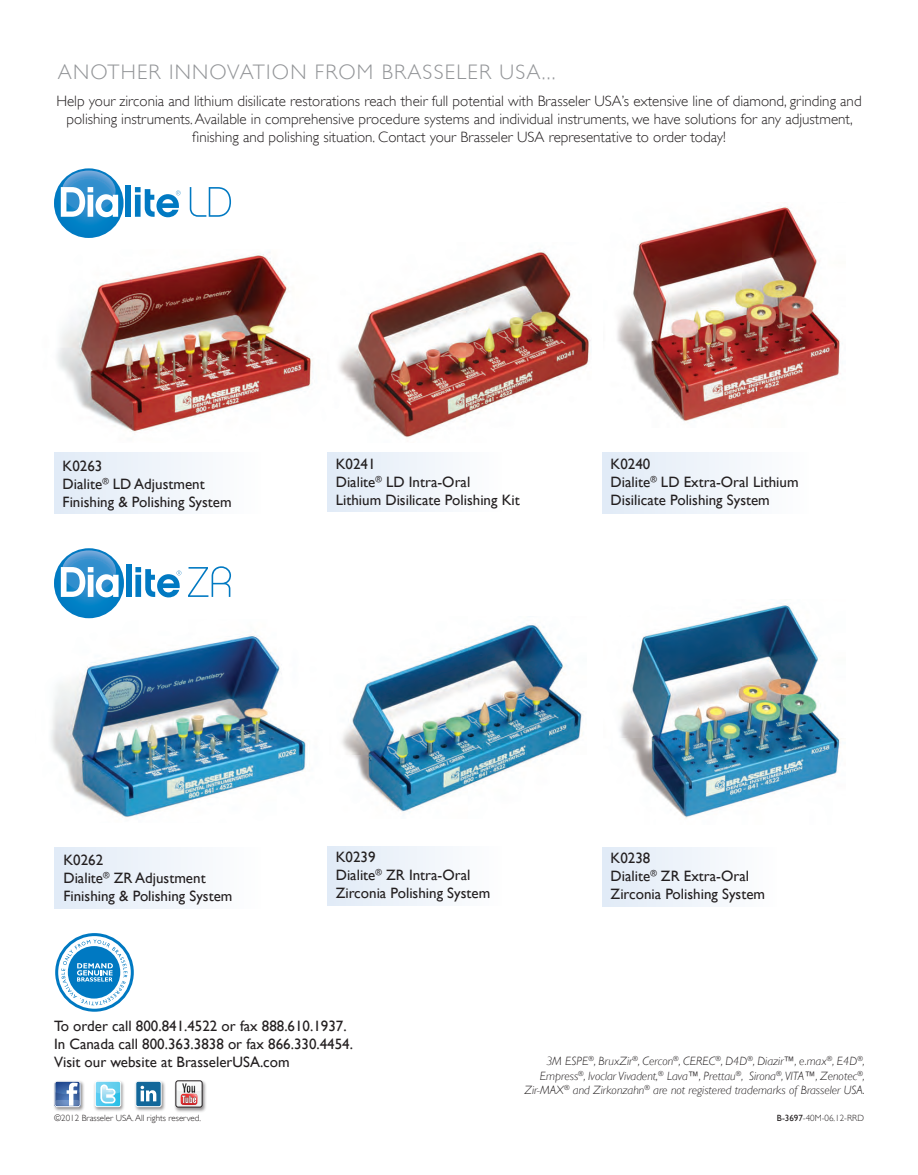
<style>
.page{position:relative;width:918px;height:1175px;background:#fff}
.page>*{position:absolute;margin:0;border:0;box-sizing:border-box;transform-origin:0 0}
.t1{font:300 21px "Gill Sans";letter-spacing:.06em;color:#939598}
.t2{font:15px/18px "Gill Sans";color:#231f20}
.t3{font:300 15px/18px "Gill Sans";color:#231f20;text-align:center}
.t4{font:italic 300 12px "Gill Sans";color:#231f20}
.t5{font:300 9px "Gill Sans";color:#231f20}
.s1{font-weight:400}
</style>
<div class="page">
<img style="left:51px;top:635px;width:255px;height:182px">
<div style="left:54px;top:847px;width:206px;height:61px;background:linear-gradient(to right,#e1ebf7,#fefefe)"></div>
<img style="left:617px;top:206px;width:224px;height:215px">
<img style="left:57px;top:252px;width:256px;height:180px">
<img style="left:619px;top:604px;width:223px;height:215px">
<svg style="left:54px;top:168px;width:70px;height:70px"></svg>
<svg style="left:61px;top:170px;width:57px;height:47px"></svg>
<div style="left:126px;top:185px;width:5px;height:32px;background:#0079c2"></div>
<svg style="left:190px;top:187px;width:41px;height:30px"></svg>
<svg style="left:135px;top:187px;width:46px;height:30px"></svg>
<svg style="left:54px;top:548px;width:70px;height:70px"></svg>
<svg style="left:61px;top:550px;width:58px;height:47px"></svg>
<div style="left:126px;top:565px;width:6px;height:32px;background:#0079c2"></div>
<svg style="left:188px;top:566px;width:43px;height:31px"></svg>
<svg style="left:135px;top:567px;width:46px;height:30px"></svg>
<div style="left:55px;top:933px;width:79px;height:78px;border:3px solid #0079c2;border-radius:50%"></div>
<svg style="left:61px;top:939px;width:66px;height:66px"></svg>
<div style="left:53px;top:1080px;width:31px;height:31px;background:#231f20;opacity:.5"></div>
<svg style="left:55px;top:1081px;width:25px;height:25px"></svg>
<svg style="left:56px;top:1099px;width:23px;height:6px"></svg>
<div style="left:134px;top:1080px;width:31px;height:31px;background:#231f20;opacity:.5"></div>
<svg style="left:136px;top:1081px;width:25px;height:25px"></svg>
<div style="left:136px;top:1081px;width:25px;height:25px;border:1px solid #fff;border-radius:2px"></div>
<svg style="left:141px;top:1085px;width:15px;height:16px"></svg>
<div style="left:94px;top:1080px;width:31px;height:31px;background:#231f20;opacity:.5"></div>
<svg style="left:95px;top:1081px;width:26px;height:25px"></svg>
<div style="left:174px;top:1080px;width:33px;height:32px;background:#231f20;opacity:.5"></div>
<svg style="left:176px;top:1080px;width:26px;height:25px"></svg>
<div style="left:176px;top:1080px;width:26px;height:27px;border:1px solid #231f20;border-radius:2px"></div>
<div style="left:603px;top:452px;width:206px;height:62px;background:linear-gradient(to right,#e1ebf7,#fefefe)"></div>
<div style="left:603px;top:847px;width:174px;height:60px;background:linear-gradient(to right,#e1ebf7,#fefefe)"></div>
<div style="left:54px;top:452px;width:206px;height:62px;background:linear-gradient(to right,#e1ebf7,#fefefe)"></div>
<img style="left:339px;top:250px;width:252px;height:189px">
<img style="left:341px;top:624px;width:243px;height:188px">
<div style="left:328px;top:845px;width:174px;height:60px;background:linear-gradient(to right,#e1ebf7,#fdfefe)"></div>
<div style="left:328px;top:452px;width:174px;height:60px;background:linear-gradient(to right,#e1ebf7,#fdfefe)"></div>
<p class="t1" style="left:58px;top:60px;width:499px">ANOTHER INNOVATION FROM BRASSELER USA...</p>
<p class="t3" style="left:56px;top:92px;width:807px">Help your zirconia and lithium disilicate restorations reach their full potential with Brasseler USA’s extensive line of diamond, grinding and polishing instruments. Available in comprehensive procedure systems and individual instruments, we have solutions for any adjustment, finishing and polishing situation. Contact your Brasseler USA representative to order today!</p>
<p class="t2" style="left:63px;top:456px;width:41px">K0263</p>
<p class="t2" style="left:63px;top:474px;width:171px">Dialite<sup>®</sup> LD Adjustment<br>Finishing &amp; Polishing System</p>
<p class="t2" style="left:336px;top:454px;width:41px">K0241</p>
<p class="t2" style="left:336px;top:472px;width:136px">Dialite<sup>®</sup> LD Intra-Oral</p>
<p class="t2" style="left:336px;top:490px;width:186px">Lithium Disilicate Polishing Kit</p>
<p class="t2" style="left:611px;top:454px;width:41px">K0240</p>
<p class="t2" style="left:611px;top:472px;width:189px">Dialite<sup>®</sup> LD Extra-Oral Lithium<br>Disilicate Polishing System</p>
<p class="t2" style="left:63px;top:850px;width:41px">K0262</p>
<p class="t2" style="left:63px;top:868px;width:171px">Dialite<sup>®</sup> ZR Adjustment<br>Finishing &amp; Polishing System</p>
<p class="t2" style="left:336px;top:847px;width:41px">K0239</p>
<p class="t2" style="left:336px;top:865px;width:156px">Dialite<sup>®</sup> ZR Intra-Oral<br>Zirconia Polishing System</p>
<p class="t2" style="left:611px;top:849px;width:41px">K0238</p>
<p class="t2" style="left:611px;top:867px;width:156px">Dialite<sup>®</sup> ZR Extra-Oral<br>Zirconia Polishing System</p>
<p class="t2" style="left:54px;top:1016px;width:294px">To order call 800.841.4522 or fax 888.610.1937.</p>
<p class="t2" style="left:54px;top:1034px;width:301px">In Canada call 800.363.3838 or fax 866.330.4454.</p>
<p class="t2" style="left:54px;top:1052px;width:237px">Visit our website at BrasselerUSA.com</p>
<p class="t4" style="left:546px;top:1054px;width:320px">3M ESPE<sup>®</sup>, BruxZir<sup>®</sup>, Cercon<sup>®</sup>, CEREC<sup>®</sup>, D4D<sup>®</sup>, Diazir™, e.max<sup>®</sup>, E4D<sup>®</sup>,</p>
<p class="t4" style="left:540px;top:1068px;width:327px">Empress<sup>®</sup>, Ivoclar Vivadent,<sup>®</sup> Lava™, Prettau<sup>®</sup>, Sirona<sup>®</sup>, VITA™, Zenotec<sup>®</sup>,</p>
<p class="t4" style="left:524px;top:1083px;width:342px">Zir-MAX<sup>®</sup> and Zirkonzahn<sup>®</sup> are not registered trademarks of Brasseler USA.</p>
<p class="t5" style="left:54px;top:1112px;width:149px">©2012 Brasseler USA. All rights reserved.</p>
<p class="t5" style="left:777px;top:1112px;width:89px"><span class="s1">B-3697</span>-40M-06.12-RRD</p>
</div>
